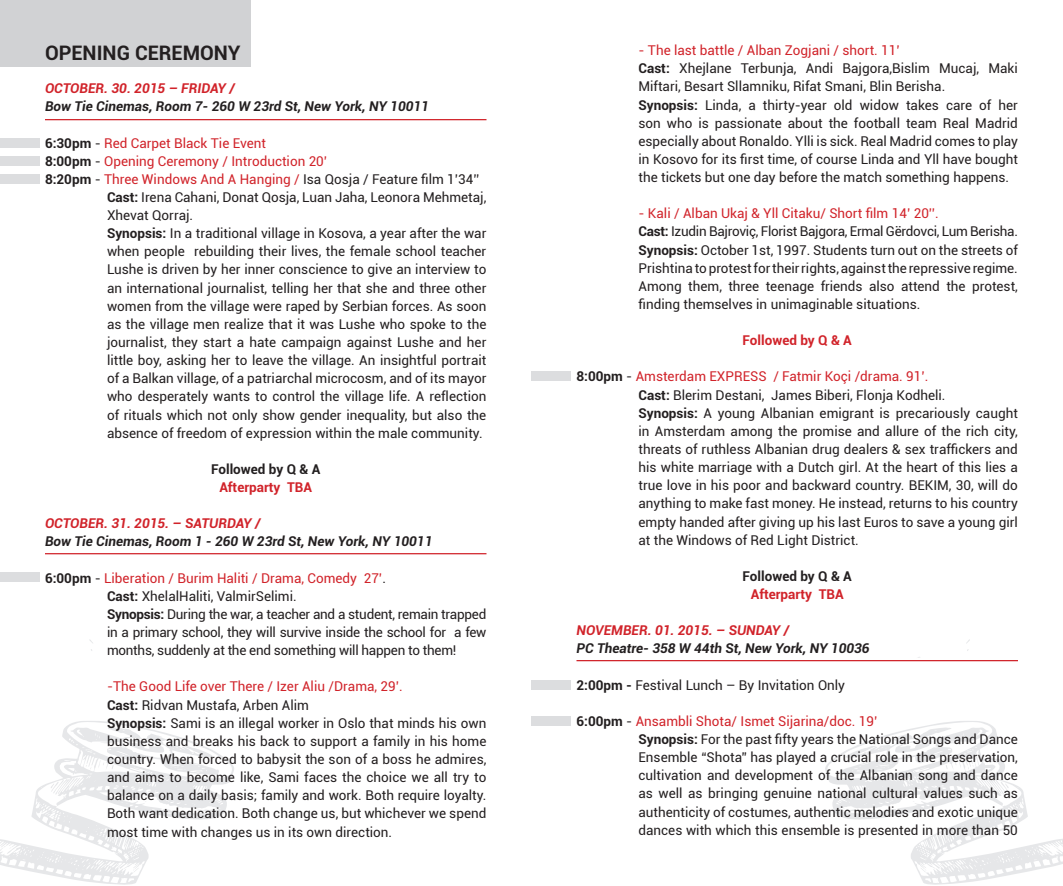
<style>
.page{position:relative;width:1063px;height:886px;background:#fff}
.page>*{position:absolute;margin:0;border:0;box-sizing:border-box;transform-origin:0 0}
.t1{font:700 20px "Roboto";color:#231f20}
.t2{font:13.5px/18.1px "Roboto";color:#231f20}
.t3{font:13.5px/18.1px "Roboto";letter-spacing:-.02em;color:#231f20}
.t4{font:italic 700 13.5px "Roboto";color:#231f20}
.t5{font:italic 700 13.5px "Roboto";color:#d1232a}
.t6{font:13.5px "Roboto";color:#d1232a}
.t7{font:700 13.5px "Roboto";color:#d1232a}
.t8{font:700 13.5px "Roboto";color:#231f20}
.s1{font-weight:700;color:#231f20}
.s2{color:#231f20}
.s3{font-weight:700}
.s4{color:#d1232a}
</style>
<div class="page">
<svg style="left:0;top:721px;width:234px;height:164px"></svg>
<svg style="left:197px;top:808px;width:16px;height:3px"></svg>
<svg style="left:133px;top:865px;width:7px;height:8px"></svg>
<svg style="left:51px;top:727px;width:168px;height:75px"></svg>
<svg style="left:825px;top:721px;width:238px;height:164px"></svg>
<svg style="left:846px;top:808px;width:17px;height:3px"></svg>
<svg style="left:920px;top:865px;width:7px;height:8px"></svg>
<svg style="left:840px;top:727px;width:169px;height:75px"></svg>
<div style="left:0;top:139px;width:39px;height:9px;background:#dcdddf"></div>
<div style="left:531px;top:372px;width:40px;height:9px;background:#dcdddf"></div>
<div style="left:531px;top:680px;width:40px;height:9px;background:#dcdddf"></div>
<div style="left:531px;top:717px;width:40px;height:9px;background:#dcdddf"></div>
<div style="left:0;top:157px;width:39px;height:9px;background:#dcdddf"></div>
<div style="left:0;top:175px;width:39px;height:9px;background:#dcdddf"></div>
<div style="left:0;top:572px;width:39px;height:9px;background:#dcdddf"></div>
<div style="left:0;top:0;width:251px;height:66px;background:#d1d2d4"></div>
<hr style="left:45px;top:119px;width:441px;height:1px;background:#d1232a">
<hr style="left:45px;top:553px;width:441px;height:1px;background:#d1232a">
<hr style="left:576px;top:660px;width:442px;height:1px;background:#d1232a">
<h1 class="t1" style="left:45px;top:39px;width:197px">Opening Ceremony</h1>
<p class="t5" style="left:45px;top:79px;width:191px">OCTOBER. 30. 2015 – FRIDAY /</p>
<p class="t4" style="left:45px;top:97px;width:386px">Bow Tie Cinemas, Room 7- 260 W 23rd St, New York, NY 10011</p>
<p class="t6" style="left:45px;top:133px;width:223px"><span class="s1">6:30pm</span> <span class="s2">-</span> Red Carpet Black Tie Event</p>
<p class="t6" style="left:45px;top:151px;width:284px"><span class="s1">8:00pm</span> <span class="s2">-</span> Opening Ceremony / Introduction 20’</p>
<p class="t2" style="left:45px;top:169px;width:436px"><span class="s3">8:20pm</span> - <span class="s4">Three Windows And A Hanging /</span> Isa Qosja / Feature film 1’34’’</p>
<p class="t2" style="left:107px;top:188px;width:381px"><span class="s3">Cast:</span> Irena Cahani, Donat Qosja, Luan Jaha, Leonora Mehmetaj,</p>
<p class="t2" style="left:107px;top:206px;width:88px">Xhevat Qorraj.</p>
<p class="t2" style="left:107px;top:224px;width:381px"><span class="s3">Synopsis:</span> In a traditional village in Kosova, a year after the war</p>
<p class="t2" style="left:107px;top:242px;width:381px">when people rebuilding their lives, the female school teacher</p>
<p class="t2" style="left:107px;top:260px;width:381px">Lushe is driven by her inner conscience to give an interview to</p>
<p class="t2" style="left:107px;top:278px;width:381px">an international journalist, telling her that she and three other</p>
<p class="t2" style="left:107px;top:296px;width:381px">women from the village were raped by Serbian forces. As soon</p>
<p class="t2" style="left:107px;top:314px;width:381px">as the village men realize that it was Lushe who spoke to the</p>
<p class="t2" style="left:107px;top:333px;width:381px">journalist, they start a hate campaign against Lushe and her</p>
<p class="t2" style="left:107px;top:351px;width:381px">little boy, asking her to leave the village. An insightful portrait</p>
<p class="t2" style="left:107px;top:369px;width:381px">of a Balkan village, of a patriarchal microcosm, and of its mayor</p>
<p class="t2" style="left:107px;top:387px;width:381px">who desperately wants to control the village life. A reflection</p>
<p class="t2" style="left:107px;top:405px;width:381px">of rituals which not only show gender inequality, but also the</p>
<p class="t2" style="left:107px;top:423px;width:377px">absence of freedom of expression within the male community.</p>
<p class="t8" style="left:211px;top:460px;width:111px">Followed by Q &amp; A</p>
<p class="t7" style="left:219px;top:478px;width:94px">Afterparty TBA</p>
<p class="t5" style="left:45px;top:514px;width:217px">OCTOBER. 31. 2015. – SATURDAY /</p>
<p class="t4" style="left:45px;top:532px;width:389px">Bow Tie Cinemas, Room 1 - 260 W 23rd St, New York, NY 10011</p>
<p class="t3" style="left:107px;top:568px;width:381px;text-indent:-62px"><span class="s3">6:00pm</span> - <span class="s4">Liberation / Burim Haliti / Drama, Comedy 27’</span>.<br><span class="s3">Cast:</span> XhelalHaliti, ValmirSelimi.<br><span class="s3">Synopsis:</span> During the war, a teacher and a student, remain trapped in a primary school, they will survive inside the school for a few months, suddenly at the end something will happen to them!</p>
<p class="t2" style="left:107px;top:677px;width:381px"><span class="s4">-The Good Life over There / Izer Aliu /Drama, 29’.<br></span><span class="s3">Cast:</span> Ridvan Mustafa, Arben Alim<br><span class="s3">Synopsis:</span> Sami is an illegal worker in Oslo that minds his own business and breaks his back to support a family in his home country. When forced to babysit the son of a boss he admires, and aims to become like, Sami faces the choice we all try to balance on a daily basis; family and work. Both require loyalty.<br>Both want dedication. Both change us, but whichever we spend most time with changes us in its own direction.</p>
<p class="t2" style="left:639px;top:41px;width:381px"><span class="s4">- The last battle / Alban Zogjani / short. 11’<br></span><span class="s3">Cast:</span> Xhejlane Terbunja, Andi Bajgora,Bislim Mucaj, Maki Miftari, Besart Sllamniku, Rifat Smani, Blin Berisha.<br><span class="s3">Synopsis:</span> Linda, a thirty-year old widow takes care of her son who is passionate about the football team Real Madrid especially about Ronaldo. Ylli is sick. Real Madrid comes to play in Kosovo for its first time, of course Linda and Yll have bought the tickets but one day before the match something happens.</p>
<p class="t2" style="left:639px;top:204px;width:381px"><span class="s4">- Kali / Alban Ukaj &amp; Yll Citaku/ Short film 14’ 20’’.<br></span><span class="s3">Cast:</span> Izudin Bajroviç, Florist Bajgora, Ermal Gërdovci, Lum Berisha.<br><span class="s3">Synopsis:</span> October 1st, 1997. Students turn out on the streets of Prishtina to protest for their rights, against the repressive regime.<br>Among them, three teenage friends also attend the protest, finding themselves in unimaginable situations.</p>
<p class="t7" style="left:743px;top:331px;width:111px">Followed by Q &amp; A</p>
<p class="t2" style="left:639px;top:367px;width:381px;text-indent:-62px"><span class="s3">8:00pm</span> - <span class="s4">Amsterdam EXPRESS / Fatmir Koçi /drama. 91’.<br></span><span class="s3">Cast:</span> Blerim Destani, James Biberi, Flonja Kodheli.<br><span class="s3">Synopsis:</span> A young Albanian emigrant is precariously caught in Amsterdam among the promise and allure of the rich city, threats of ruthless Albanian drug dealers &amp; sex traffickers and his white marriage with a Dutch girl. At the heart of this lies a true love in his poor and backward country. BEKIM, 30, will do anything to make fast money. He instead, returns to his country empty handed after giving up his last Euros to save a young girl at the Windows of Red Light District.</p>
<p class="t8" style="left:743px;top:566px;width:111px">Followed by Q &amp; A</p>
<p class="t7" style="left:751px;top:585px;width:94px">Afterparty TBA</p>
<p class="t5" style="left:576px;top:621px;width:214px">NOVEMBER. 01. 2015. – SUNDAY /</p>
<p class="t4" style="left:576px;top:639px;width:295px">PC Theatre- 358 W 44th St, New York, NY 10036</p>
<p class="t2" style="left:576px;top:675px;width:270px"><span class="s3">2:00pm -</span> Festival Lunch – By Invitation Only</p>
<p class="t2" style="left:639px;top:711px;width:381px;text-indent:-62px"><span class="s3">6:00pm</span> - <span class="s4">Ansambli Shota/ Ismet Sijarina/doc. 19’<br></span><span class="s3">Synopsis:</span> For the past fifty years the National Songs and Dance Ensemble “Shota” has played a crucial role in the preservation, cultivation and development of the Albanian song and dance as well as bringing genuine national cultural values such as authenticity of costumes, authentic melodies and exotic unique dances with which this ensemble is presented in more than 50</p>
</div>
